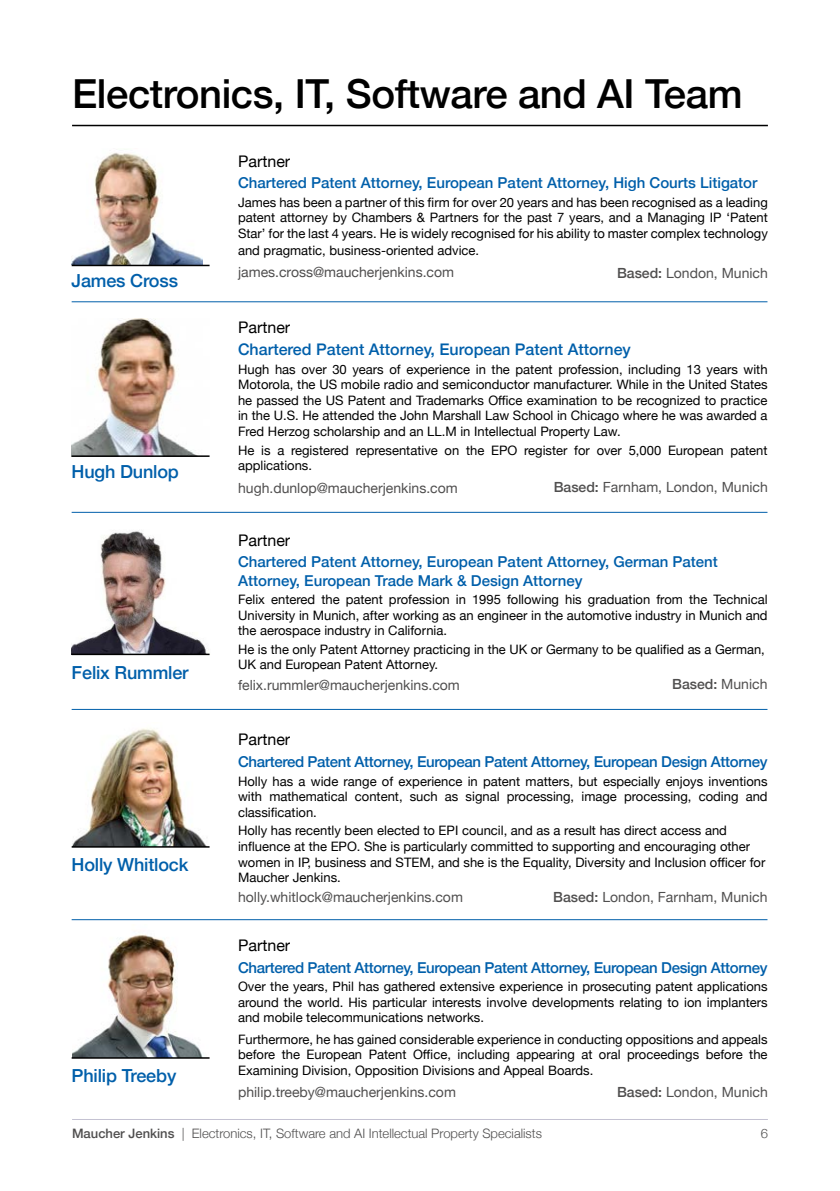
<style>
.page{position:relative;width:840px;height:1191px;background:#fff}
.page>*{position:absolute;margin:0;border:0;box-sizing:border-box;transform-origin:0 0}
.t1{font:500 40px "Helvetica Neue";letter-spacing:-.01em;color:#000}
.t2{font:500 18px "Helvetica Neue";letter-spacing:-.01em;color:#005faa}
.t3{font:500 16px "Helvetica Neue";color:#005faa}
.t4{font:16px "Helvetica Neue";color:#000}
.t5{font:500 15px/19.2px "Helvetica Neue";color:#005faa}
.t6{font:500 15px "Helvetica Neue";letter-spacing:-.025em;color:#005faa}
.t7{font:14px "Helvetica Neue";color:#504f4f}
.t8{font:500 14px "Helvetica Neue";color:#504f4f}
.t9{font:13px/15.6px "Helvetica Neue";color:#000;text-align:justify}
.t10{font:300 13px "Helvetica Neue";color:#504f4f}
.s1{font-weight:500}
.s2{font-weight:400}
</style>
<div class="page">
<hr style="left:72px;top:1119px;width:695px;height:1px;background:#c4c2d2">
<hr style="left:72px;top:125px;width:695px;height:1px;background:#000">
<hr style="left:72px;top:301px;width:695px;height:1px;background:#005faa">
<hr style="left:72px;top:709px;width:695px;height:1px;background:#005faa">
<hr style="left:72px;top:512px;width:695px;height:1px;background:#005faa">
<hr style="left:72px;top:919px;width:695px;height:1px;background:#005faa">
<img style="left:72px;top:152px;width:131px;height:113px">
<img style="left:72px;top:531px;width:138px;height:123px">
<img style="left:72px;top:319px;width:124px;height:136px">
<img style="left:72px;top:728px;width:135px;height:118px">
<img style="left:72px;top:934px;width:131px;height:123px">
<hr style="left:72px;top:455px;width:137px;height:2px;background:#000">
<hr style="left:72px;top:265px;width:137px;height:1px;background:#000">
<hr style="left:72px;top:653px;width:137px;height:2px;background:#000">
<hr style="left:72px;top:846px;width:137px;height:1px;background:#000">
<hr style="left:72px;top:1057px;width:137px;height:1px;background:#000">
<h1 class="t1" style="left:72px;top:61px;width:671px">Electronics, IT, Software and AI Team</h1>
<h2 class="t2" style="left:72px;top:266px;width:108px">James Cross</h2>
<h2 class="t2" style="left:72px;top:457px;width:109px">Hugh Dunlop</h2>
<h2 class="t2" style="left:72px;top:657px;width:118px">Felix Rummler</h2>
<h2 class="t2" style="left:72px;top:850px;width:118px">Holly Whitlock</h2>
<h2 class="t2" style="left:72px;top:1061px;width:106px">Philip Treeby</h2>
<p class="t4" style="left:238px;top:150px;width:54px">Partner</p>
<p class="t5" style="left:238px;top:172px;width:520px">Chartered Patent Attorney, European Patent Attorney, High Courts Litigator</p>
<p class="t9" style="left:238px;top:195px;width:531px">James has been a partner of this firm for over 20 years and has been recognised as a leading patent attorney by Chambers &amp; Partners for the past 7 years, and a Managing IP ‘Patent Star’ for the last 4 years. He is widely recognised for his ability to master complex technology and pragmatic, business-oriented advice.</p>
<p class="t7" style="left:238px;top:262px;width:217px">james.cross@maucherjenkins.com</p>
<p class="t7" style="left:616px;top:262px;width:152px"><span class="s1">Based:</span> London, Munich</p>
<p class="t4" style="left:238px;top:316px;width:54px">Partner</p>
<p class="t3" style="left:238px;top:337px;width:394px">Chartered Patent Attorney, European Patent Attorney</p>
<p class="t9" style="left:238px;top:362px;width:530px">Hugh has over 30 years of experience in the patent profession, including 13 years with Motorola, the US mobile radio and semiconductor manufacturer. While in the United States he passed the US Patent and Trademarks Office examination to be recognized to practice in the U.S. He attended the John Marshall Law School in Chicago where he was awarded a Fred Herzog scholarship and an LL.M in Intellectual Property Law.</p>
<p class="t9" style="left:238px;top:443px;width:530px">He is a registered representative on the EPO register for over 5,000 European patent applications.</p>
<p class="t7" style="left:238px;top:477px;width:221px">hugh.dunlop@maucherjenkins.com</p>
<p class="t7" style="left:553px;top:477px;width:215px"><span class="s1">Based:</span> Farnham, London, Munich</p>
<p class="t4" style="left:238px;top:528px;width:54px">Partner</p>
<p class="t5" style="left:238px;top:550px;width:481px">Chartered Patent Attorney, European Patent Attorney, German Patent<br>Attorney, European Trade Mark &amp; Design Attorney</p>
<p class="t9" style="left:238px;top:592px;width:530px">Felix entered the patent profession in 1995 following his graduation from the Technical University in Munich, after working as an engineer in the automotive industry in Munich and the aerospace industry in California.</p>
<p class="t9" style="left:238px;top:642px;width:528px">He is the only Patent Attorney practicing in the UK or Germany to be qualified as a German,<br>UK and European Patent Attorney.</p>
<p class="t7" style="left:238px;top:674px;width:223px">felix.rummler@maucherjenkins.com</p>
<p class="t8" style="left:671px;top:673px;width:97px">Based: <span class="s2">Munich</span></p>
<p class="t4" style="left:238px;top:728px;width:54px">Partner</p>
<p class="t6" style="left:238px;top:750px;width:530px">Chartered Patent Attorney, European Patent Attorney, European Design Attorney</p>
<p class="t9" style="left:238px;top:774px;width:530px">Holly has a wide range of experience in patent matters, but especially enjoys inventions with mathematical content, such as signal processing, image processing, coding and classification.</p>
<p class="t9" style="left:238px;top:823px;width:528px;text-align:left">Holly has recently been elected to EPI council, and as a result has direct access and influence at the EPO. She is particularly committed to supporting and encouraging other women in IP, business and STEM, and she is the Equality, Diversity and Inclusion officer for Maucher Jenkins.</p>
<p class="t7" style="left:238px;top:887px;width:226px">holly.whitlock@maucherjenkins.com</p>
<p class="t4" style="left:238px;top:933px;width:54px">Partner</p>
<p class="t6" style="left:238px;top:955px;width:530px">Chartered Patent Attorney, European Patent Attorney, European Design Attorney</p>
<p class="t9" style="left:238px;top:979px;width:530px">Over the years, Phil has gathered extensive experience in prosecuting patent applications around the world. His particular interests involve developments relating to ion implanters and mobile telecommunications networks.</p>
<p class="t9" style="left:238px;top:1032px;width:530px">Furthermore, he has gained considerable experience in conducting oppositions and appeals before the European Patent Office, including appearing at oral proceedings before the Examining Division, Opposition Divisions and Appeal Boards.</p>
<p class="t7" style="left:238px;top:1082px;width:219px">philip.treeby@maucherjenkins.com</p>
<p class="t7" style="left:553px;top:887px;width:215px"><span class="s1">Based:</span> London, Farnham, Munich</p>
<p class="t7" style="left:616px;top:1081px;width:152px"><span class="s1">Based:</span> London, Munich</p>
<p class="t10" style="left:72px;top:1122px;width:471px"><span class="s1">Maucher Jenkins</span> | Electronics, IT, Software and AI Intellectual Property Specialists</p>
<p class="t10" style="left:760px;top:1122px;width:9px">6</p>
</div>
